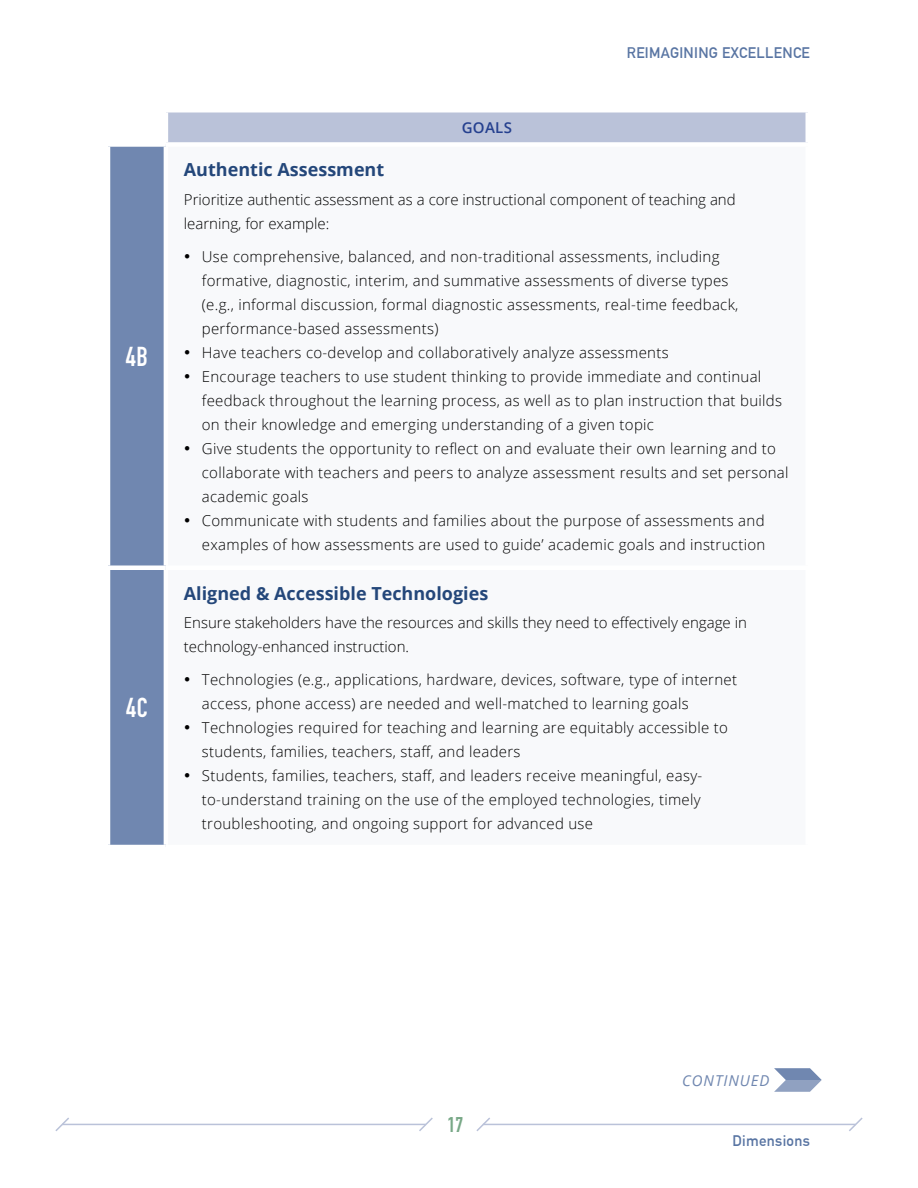
<style>
.page{position:relative;width:918px;height:1188px;background:#fff}
.page>*{position:absolute;margin:0;border:0;box-sizing:border-box;transform-origin:0 0}
.t1{font:700 27px "DIN Condensed";color:#fff}
.t2{font:700 21px "DIN Condensed";color:#78a887}
.t3{font:700 18px "Open Sans";color:#24477a}
.t4{font:300 15px/24px "Open Sans";letter-spacing:.02em;color:#000}
.t5{font:300 15px/24px "Open Sans";color:#000}
.t6{font:700 15px "DIN Alternate";letter-spacing:.02em;color:#5975a3}
.t7{font:italic 15px "Open Sans";letter-spacing:.06em;color:#7087b0}
.t8{font:600 15px "Open Sans";letter-spacing:.02em;color:#25408f}
</style>
<div class="page">
<hr style="left:62px;top:1124px;width:364px;height:1px;background:#bac2d9">
<svg style="left:55px;top:1117px;width:16px;height:14px"></svg>
<svg style="left:847px;top:1117px;width:16px;height:14px"></svg>
<svg style="left:417px;top:1117px;width:16px;height:14px"></svg>
<svg style="left:476px;top:1117px;width:16px;height:14px"></svg>
<hr style="left:483px;top:1124px;width:373px;height:1px;background:#bac2d9">
<div style="left:166px;top:110px;width:642px;height:34px;background:#bac2d9"></div>
<svg style="left:110px;top:147px;width:54px;height:698px;background:#758cb3"></svg>
<hr style="left:166px;top:108px;width:644px;height:4px;background:#fff">
<hr style="left:164px;top:112px;width:4px;height:30px;background:#fff">
<hr style="left:806px;top:112px;width:4px;height:30px;background:#fff">
<div style="left:166px;top:142px;width:644px;height:5px;background:#fff"></div>
<div style="left:106px;top:565px;width:60px;height:5px;background:#fff"></div>
<svg style="left:774px;top:1068px;width:48px;height:24px"></svg>
<h4 class="t1" style="left:126px;top:338px;width:24px">4B</h4>
<h4 class="t1" style="left:126px;top:689px;width:23px">4C</h4>
<p class="t8" style="left:462px;top:118px;width:52px">GOALS</p>
<p class="t6" style="left:627px;top:41px;width:185px">REIMAGINING EXCELLENCE</p>
<h5 class="t3" style="left:184px;top:157px;width:202px">Authentic Assessment</h5>
<p class="t5" style="left:184px;top:187px;width:553px">Prioritize authentic assessment as a core instructional component of teaching and learning, for example:</p>
<p class="t4" style="left:202px;top:244px;width:538px;text-indent:-18px">• Use comprehensive, balanced, and non-traditional assessments, including formative, diagnostic, interim, and summative assessments of diverse types (e.g., informal discussion, formal diagnostic assessments, real-time feedback, performance-based assessments)</p>
<p class="t4" style="left:184px;top:340px;width:486px">• Have teachers co-develop and collaboratively analyze assessments</p>
<p class="t4" style="left:202px;top:364px;width:582px;text-indent:-18px">• Encourage teachers to use student thinking to provide immediate and continual feedback throughout the learning process, as well as to plan instruction that builds on their knowledge and emerging understanding of a given topic</p>
<p class="t4" style="left:202px;top:436px;width:588px;text-indent:-18px">• Give students the opportunity to reflect on and evaluate their own learning and to collaborate with teachers and peers to analyze assessment results and set personal academic goals</p>
<p class="t4" style="left:184px;top:508px;width:583px;text-align:right">• Communicate with students and families about the purpose of assessments and examples of how assessments are used to guide’ academic goals and instruction</p>
<h5 class="t3" style="left:184px;top:580px;width:306px">Aligned &amp; Accessible Technologies</h5>
<p class="t5" style="left:184px;top:610px;width:565px">Ensure stakeholders have the resources and skills they need to effectively engage in technology-enhanced instruction.</p>
<p class="t4" style="left:202px;top:667px;width:537px;text-indent:-18px">• Technologies (e.g., applications, hardware, devices, software, type of internet access, phone access) are needed and well-matched to learning goals</p>
<p class="t4" style="left:202px;top:715px;width:528px;text-indent:-18px">• Technologies required for teaching and learning are equitably accessible to students, families, teachers, staff, and leaders</p>
<p class="t4" style="left:202px;top:763px;width:502px;text-align:justify;text-indent:-18px">• Students, families, teachers, staff, and leaders receive meaningful, easy&shy;to-understand training on the use of the employed technologies, timely troubleshooting, and ongoing support for advanced use</p>
<h2 class="t2" style="left:447px;top:1110px;width:18px">17</h2>
<p class="t7" style="left:682px;top:1070px;width:89px">CONTINUED</p>
<p class="t6" style="left:732px;top:1130px;width:79px">Dimensions</p>
</div>
